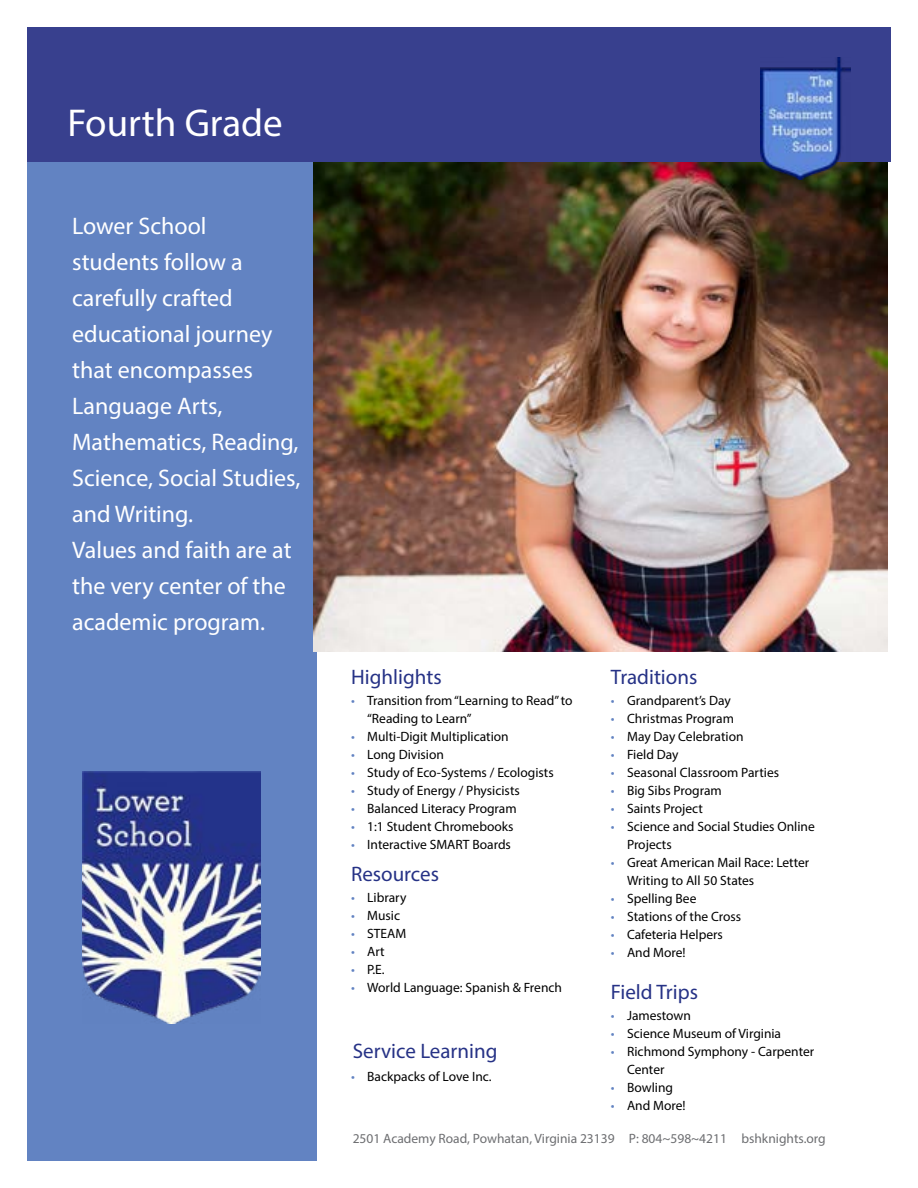
<style>
.page{position:relative;width:918px;height:1188px;background:#fff}
.page>*{position:absolute;margin:0;border:0;box-sizing:border-box;transform-origin:0 0}
.t1{font:39px "Myriad Pro";color:#fff}
.t2{font:24px/36px "Myriad Pro";color:#fff}
.t3{font:21px "Myriad Pro";color:#263286}
.t4{font:13.5px/18px "Myriad Pro";color:#000}
.t5{font:13.5px "Myriad Pro";color:#6d6e71}
.s1{color:#6283c2}
</style>
<div class="page">
<div style="left:27px;top:162px;width:289px;height:999px;background:#6283c2"></div>
<div style="left:27px;top:27px;width:864px;height:135px;background:#38408e"></div>
<img style="left:314px;top:162px;width:574px;height:489px">
<img style="left:83px;top:772px;width:178px;height:252px">
<img style="left:761px;top:57px;width:90px;height:122px">
<h1 class="t1" style="left:68px;top:99px;width:217px">Fourth Grade</h1>
<h2 class="t2" style="left:72px;top:207px;width:230px">Lower School<br>students follow a carefully crafted educational journey that encompasses<br>Language Arts,<br>Mathematics, Reading,<br>Science, Social Studies, and Writing.<br>Values and faith are at the very center of the academic program.</h2>
<h3 class="t3" style="left:351px;top:664px;width:92px">Highlights</h3>
<p class="t4" style="left:367px;top:692px;width:207px;text-indent:-16px"><span class="s1">•</span> Transition from “Learning to Read” to “Reading to Learn”</p>
<p class="t4" style="left:351px;top:728px;width:159px"><span class="s1">•</span> Multi-Digit Multiplication</p>
<p class="t4" style="left:351px;top:746px;width:94px"><span class="s1">•</span> Long Division</p>
<p class="t4" style="left:351px;top:764px;width:204px"><span class="s1">•</span> Study of Eco-Systems / Ecologists</p>
<p class="t4" style="left:351px;top:782px;width:170px"><span class="s1">•</span> Study of Energy / Physicists</p>
<p class="t4" style="left:351px;top:800px;width:167px"><span class="s1">•</span> Balanced Literacy Program</p>
<p class="t4" style="left:351px;top:818px;width:164px"><span class="s1">•</span> 1:1 Student Chromebooks</p>
<p class="t4" style="left:351px;top:836px;width:161px"><span class="s1">•</span> Interactive SMART Boards</p>
<h3 class="t3" style="left:351px;top:861px;width:90px">Resources</h3>
<p class="t4" style="left:351px;top:888px;width:57px"><span class="s1">•</span> Library</p>
<p class="t4" style="left:351px;top:906px;width:51px"><span class="s1">•</span> Music</p>
<p class="t4" style="left:351px;top:924px;width:57px"><span class="s1">•</span> STEAM</p>
<p class="t4" style="left:351px;top:942px;width:35px"><span class="s1">•</span> Art</p>
<p class="t4" style="left:351px;top:960px;width:35px"><span class="s1">•</span> P.E.</p>
<p class="t4" style="left:351px;top:978px;width:213px"><span class="s1">•</span> World Language: Spanish &amp; French</p>
<h3 class="t3" style="left:353px;top:1038px;width:146px">Service Learning</h3>
<p class="t4" style="left:351px;top:1067px;width:142px"><span class="s1">•</span> Backpacks of Love Inc.</p>
<h3 class="t3" style="left:611px;top:664px;width:88px">Traditions</h3>
<p class="t4" style="left:611px;top:691px;width:122px"><span class="s1">•</span> Grandparent’s Day</p>
<p class="t4" style="left:611px;top:709px;width:125px"><span class="s1">•</span> Christmas Program</p>
<p class="t4" style="left:611px;top:727px;width:134px"><span class="s1">•</span> May Day Celebration</p>
<p class="t4" style="left:611px;top:745px;width:69px"><span class="s1">•</span> Field Day</p>
<p class="t4" style="left:611px;top:763px;width:170px"><span class="s1">•</span> Seasonal Classroom Parties</p>
<p class="t4" style="left:611px;top:781px;width:113px"><span class="s1">•</span> Big Sibs Program</p>
<p class="t4" style="left:611px;top:799px;width:94px"><span class="s1">•</span> Saints Project</p>
<p class="t4" style="left:627px;top:817px;width:189px;text-indent:-16px"><span class="s1">•</span> Science and Social Studies Online<br>Projects</p>
<p class="t4" style="left:627px;top:853px;width:184px;text-indent:-16px"><span class="s1">•</span> Great American Mail Race: Letter<br>Writing to All 50 States</p>
<p class="t4" style="left:611px;top:889px;width:87px"><span class="s1">•</span> Spelling Bee</p>
<p class="t4" style="left:611px;top:907px;width:132px"><span class="s1">•</span> Stations of the Cross</p>
<p class="t4" style="left:611px;top:925px;width:114px"><span class="s1">•</span> Cafeteria Helpers</p>
<p class="t4" style="left:611px;top:943px;width:76px"><span class="s1">•</span> And More!</p>
<h3 class="t3" style="left:611px;top:979px;width:89px">Field Trips</h3>
<p class="t4" style="left:611px;top:1007px;width:82px"><span class="s1">•</span> Jamestown</p>
<p class="t4" style="left:611px;top:1025px;width:172px"><span class="s1">•</span> Science Museum of Virginia</p>
<p class="t4" style="left:627px;top:1043px;width:189px;text-indent:-16px"><span class="s1">•</span> Richmond Symphony - Carpenter<br>Center</p>
<p class="t4" style="left:611px;top:1079px;width:64px"><span class="s1">•</span> Bowling</p>
<p class="t4" style="left:611px;top:1097px;width:76px"><span class="s1">•</span> And More!</p>
<p class="t5" style="left:353px;top:1130px;width:475px">2501 Academy Road, Powhatan, Virginia 23139 P: 804~598~4211 bshknights.org</p>
</div>
